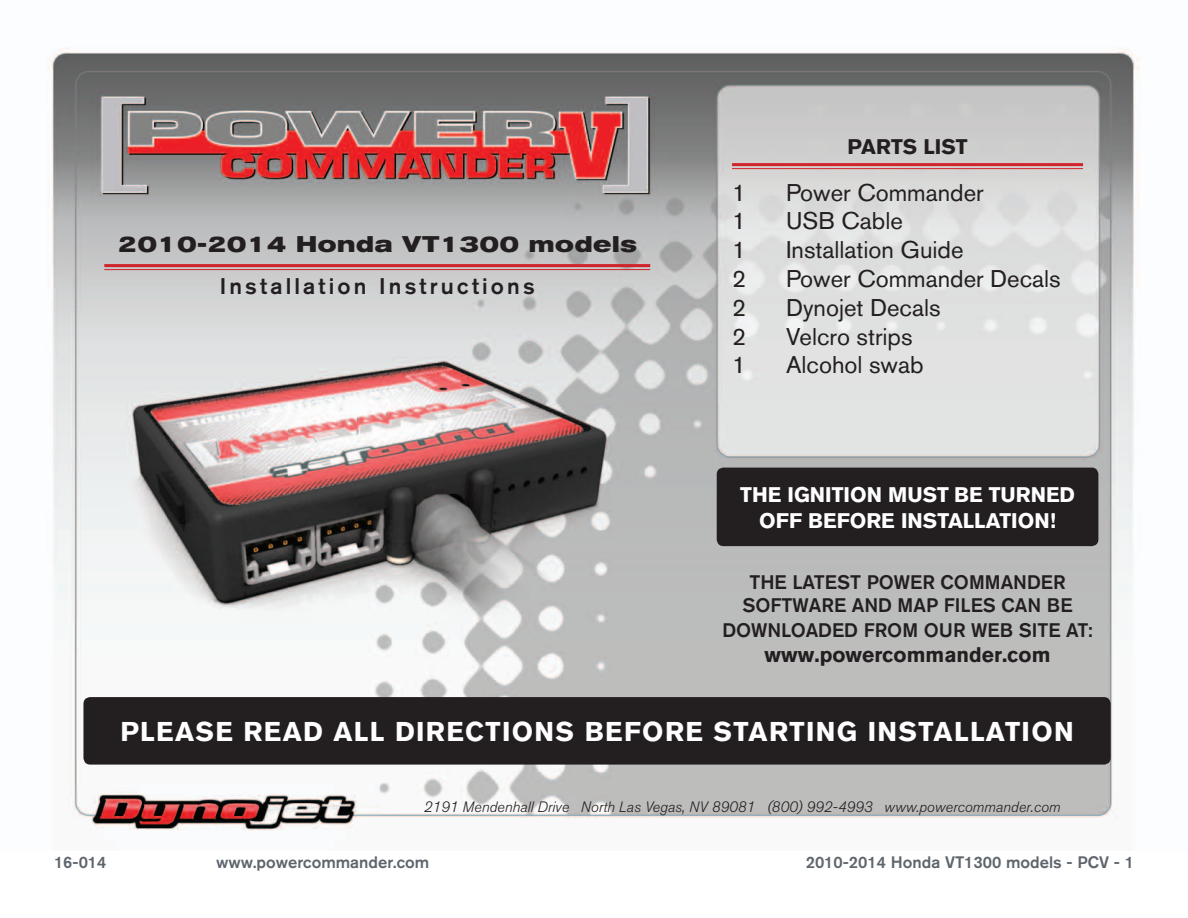
<style>
.page{position:relative;width:1188px;height:918px;background:#fff}
.page>*{position:absolute;margin:0;border:0;box-sizing:border-box;transform-origin:0 0}
.t1{font:700 27px "Akzidenz Grotesk BQ";letter-spacing:.05em;color:#fff}
.t2{font:24px "Akzidenz Grotesk BQ";color:#231f20}
.t3{font:700 expanded 22.5px "Akzidenz Grotesk BQ";letter-spacing:.03em;color:#231f20}
.t4{font:500 22.5px "Akzidenz Grotesk BQ";letter-spacing:.14em;color:#231f20}
.t5{font:700 21px/25.2px "Akzidenz Grotesk BQ";color:#fff;text-align:center}
.t6{font:700 21px "Akzidenz Grotesk BQ";color:#231f20}
.t7{font:500 19.5px/23.4px "Akzidenz Grotesk BQ";color:#231f20;text-align:center}
.t8{font:500 16.5px "Akzidenz Grotesk BQ";color:#5e656c}
.t9{font:italic 300 15px "Akzidenz Grotesk BQ";color:#231f20}
</style>
<div class="page">
<img style="left:47px;top:47px;width:1092px;height:784px">
<div style="left:83px;top:697px;width:1028px;height:68px;background:#231f20;border-radius:7px"></div>
<div style="left:717px;top:468px;width:381px;height:78px;background:#231f20;border-radius:7px"></div>
<hr style="left:104px;top:264px;width:546px;height:3px;background:#d1232a">
<hr style="left:104px;top:269px;width:546px;height:1px;background:#d1232a">
<hr style="left:732px;top:163px;width:351px;height:3px;background:#d1232a">
<hr style="left:732px;top:168px;width:351px;height:1px;background:#d1232a">
<p class="t3" style="left:118px;top:231px;width:520px">2010-2014 Honda VT1300 models</p>
<p class="t4" style="left:220px;top:272px;width:316px">Installation Instructions</p>
<p class="t6" style="left:848px;top:134px;width:122px">PARTS LIST</p>
<p class="t2" style="left:732px;top:178px;width:15px">1</p>
<p class="t2" style="left:786px;top:178px;width:199px">Power Commander</p>
<p class="t2" style="left:732px;top:207px;width:15px">1</p>
<p class="t2" style="left:786px;top:207px;width:118px">USB Cable</p>
<p class="t2" style="left:732px;top:235px;width:15px">1</p>
<p class="t2" style="left:786px;top:235px;width:179px">Installation Guide</p>
<p class="t2" style="left:732px;top:264px;width:15px">2</p>
<p class="t2" style="left:786px;top:264px;width:276px">Power Commander Decals</p>
<p class="t2" style="left:732px;top:293px;width:15px">2</p>
<p class="t2" style="left:786px;top:293px;width:156px">Dynojet Decals</p>
<p class="t2" style="left:732px;top:322px;width:15px">2</p>
<p class="t2" style="left:786px;top:322px;width:128px">Velcro strips</p>
<p class="t2" style="left:732px;top:351px;width:15px">1</p>
<p class="t2" style="left:786px;top:351px;width:139px">Alcohol swab</p>
<p class="t5" style="left:740px;top:482px;width:336px">THE IGNITION MUST BE TURNED<br>OFF BEFORE INSTALLATION!</p>
<p class="t7" style="left:743px;top:570px;width:331px">THE LATEST POWER COMMANDER<br>SOFTWARE AND MAP FILES CAN BE</p>
<p class="t7" style="left:722px;top:618px;width:372px">DOWNLOADED FROM OUR WEB SITE AT:</p>
<p class="t6" style="left:765px;top:643px;width:288px">www.powercommander.com</p>
<p class="t1" style="left:120px;top:716px;width:955px">PLEASE READ ALL DIRECTIONS BEFORE STARTING INSTALLATION</p>
<p class="t9" style="left:424px;top:798px;width:638px">2191 Mendenhall Drive North Las Vegas, NV 89081 (800) 992-4993 www.powercommander.com</p>
<p class="t8" style="left:54px;top:852px;width:54px">16-014</p>
<p class="t8" style="left:216px;top:852px;width:215px">www.powercommander.com</p>
<p class="t8" style="left:806px;top:852px;width:330px">2010-2014 Honda VT1300 models - PCV - 1</p>
</div>
